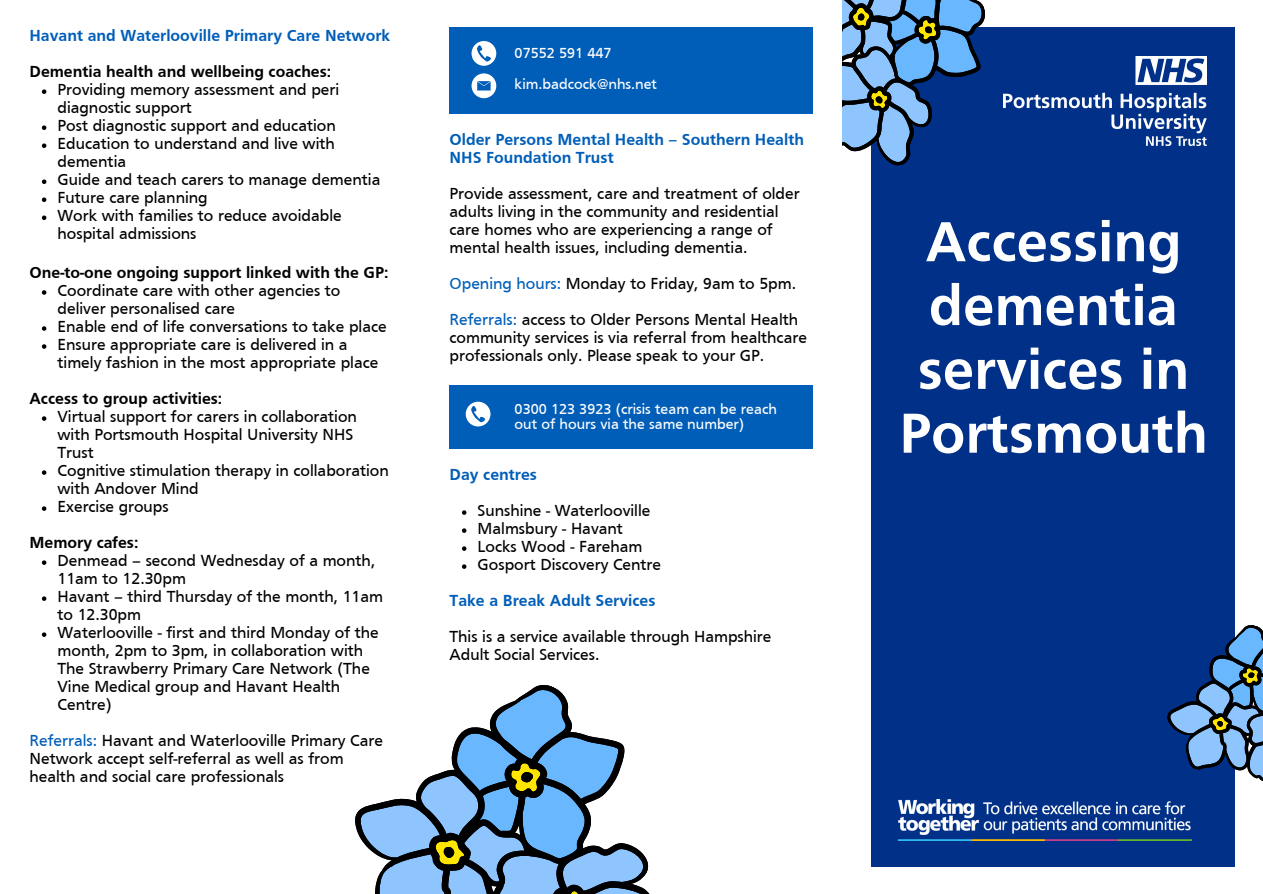
<style>
.page{position:relative;width:1263px;height:894px;background:#fff}
.page>*{position:absolute;margin:0;border:0;box-sizing:border-box;transform-origin:0 0}
.t1{font:700 58.35px/63.8px "Frutiger";color:#fff;text-align:center}
.t2{font:16.5px/18px "Frutiger";color:#000}
.t3{font:700 16.5px/18px "Frutiger";color:#005eb8}
.t4{font:700 16.5px "Frutiger";color:#000}
.t5{font:15px/15.8px "Frutiger";color:#fff}
.s1{color:#005eb8}
</style>
<div class="page">
<svg style="left:355px;top:685px;width:294px;height:208px"></svg>
<div style="left:872px;top:27px;width:363px;height:839px;background:#003087"></div>
<img style="left:1004px;top:57px;width:202px;height:89px">
<img style="left:899px;top:799px;width:292px;height:41px">
<svg style="left:1156px;top:625px;width:107px;height:178px"></svg>
<svg style="left:842px;top:0;width:162px;height:176px"></svg>
<svg style="left:42px;top:290px;width:4px;height:5px"></svg>
<svg style="left:42px;top:326px;width:4px;height:4px"></svg>
<svg style="left:42px;top:344px;width:4px;height:4px"></svg>
<svg style="left:42px;top:416px;width:4px;height:4px"></svg>
<svg style="left:42px;top:470px;width:4px;height:4px"></svg>
<svg style="left:42px;top:506px;width:4px;height:4px"></svg>
<svg style="left:42px;top:560px;width:4px;height:4px"></svg>
<svg style="left:42px;top:596px;width:4px;height:4px"></svg>
<svg style="left:42px;top:632px;width:4px;height:4px"></svg>
<div style="left:450px;top:27px;width:363px;height:86px;background:#005eb8"></div>
<div style="left:472px;top:73px;width:24px;height:25px;background:#fff;border-radius:50%"></div>
<svg style="left:477px;top:81px;width:14px;height:9px"></svg>
<svg style="left:472px;top:41px;width:24px;height:25px"></svg>
<div style="left:450px;top:385px;width:363px;height:63px;background:#005eb8"></div>
<svg style="left:466px;top:401px;width:24px;height:25px"></svg>
<svg style="left:462px;top:510px;width:4px;height:4px"></svg>
<svg style="left:462px;top:528px;width:4px;height:4px"></svg>
<svg style="left:462px;top:546px;width:4px;height:4px"></svg>
<svg style="left:462px;top:564px;width:4px;height:4px"></svg>
<svg style="left:42px;top:89px;width:4px;height:5px"></svg>
<svg style="left:42px;top:125px;width:4px;height:5px"></svg>
<svg style="left:42px;top:143px;width:4px;height:5px"></svg>
<svg style="left:42px;top:179px;width:4px;height:5px"></svg>
<svg style="left:42px;top:197px;width:4px;height:5px"></svg>
<svg style="left:42px;top:215px;width:4px;height:5px"></svg>
<p class="t3" style="left:30px;top:28px;width:362px">Havant and Waterlooville Primary Care Network</p>
<p class="t4" style="left:30px;top:65px;width:303px">Dementia health and wellbeing coaches:</p>
<p class="t2" style="left:58px;top:82px;width:283px">Providing memory assessment and peri diagnostic support</p>
<p class="t2" style="left:58px;top:118px;width:280px">Post diagnostic support and education</p>
<p class="t2" style="left:58px;top:136px;width:279px">Education to understand and live with dementia</p>
<p class="t2" style="left:58px;top:172px;width:324px">Guide and teach carers to manage dementia</p>
<p class="t2" style="left:58px;top:190px;width:152px">Future care planning</p>
<p class="t2" style="left:58px;top:208px;width:286px">Work with families to reduce avoidable hospital admissions</p>
<p class="t4" style="left:30px;top:266px;width:360px">One-to-one ongoing support linked with the GP:</p>
<p class="t2" style="left:58px;top:282px;width:284px">Coordinate care with other agencies to deliver personalised care</p>
<p class="t2" style="left:58px;top:318px;width:331px">Enable end of life conversations to take place</p>
<p class="t2" style="left:58px;top:336px;width:322px">Ensure appropriate care is delivered in a timely fashion in the most appropriate place</p>
<p class="t2" style="left:58px;top:408px;width:301px">Virtual support for carers in collaboration with Portsmouth Hospital University NHS<br>Trust</p>
<p class="t2" style="left:58px;top:462px;width:333px">Cognitive stimulation therapy in collaboration with Andover Mind</p>
<p class="t2" style="left:58px;top:498px;width:113px">Exercise groups</p>
<p class="t2" style="left:58px;top:552px;width:319px">Denmead – second Wednesday of a month,<br>11am to 12.30pm</p>
<p class="t2" style="left:58px;top:588px;width:327px">Havant – third Thursday of the month, 11am to 12.30pm</p>
<p class="t2" style="left:58px;top:624px;width:323px">Waterlooville - first and third Monday of the month, 2pm to 3pm, in collaboration with The Strawberry Primary Care Network (The Vine Medical group and Havant Health Centre)</p>
<p class="t4" style="left:30px;top:392px;width:194px">Access to group activities:</p>
<p class="t4" style="left:30px;top:536px;width:110px">Memory cafes:</p>
<p class="t2" style="left:30px;top:732px;width:355px"><span class="s1">Referrals:</span> Havant and Waterlooville Primary Care<br>Network accept self-referral as well as from health and social care professionals</p>
<p class="t5" style="left:515px;top:46px;width:98px">07552 591 447</p>
<p class="t5" style="left:515px;top:78px;width:144px">kim.badcock@nhs.net</p>
<p class="t3" style="left:450px;top:132px;width:356px">Older Persons Mental Health – Southern Health<br>NHS Foundation Trust</p>
<p class="t2" style="left:450px;top:186px;width:352px">Provide assessment, care and treatment of older adults living in the community and residential care homes who are experiencing a range of mental health issues, including dementia.</p>
<p class="t2" style="left:450px;top:276px;width:348px"><span class="s1">Opening hours:</span> Monday to Friday, 9am to 5pm.</p>
<p class="t2" style="left:450px;top:312px;width:359px"><span class="s1">Referrals:</span> access to Older Persons Mental Health community services is via referral from healthcare professionals only. Please speak to your GP.</p>
<p class="t5" style="left:515px;top:402px;width:264px">0300 123 3923 (crisis team can be reach out of hours via the same number)</p>
<p class="t3" style="left:450px;top:466px;width:89px">Day centres</p>
<p class="t2" style="left:478px;top:502px;width:174px">Sunshine - Waterlooville</p>
<p class="t2" style="left:478px;top:520px;width:147px">Malmsbury - Havant</p>
<p class="t2" style="left:478px;top:538px;width:166px">Locks Wood - Fareham</p>
<p class="t2" style="left:478px;top:556px;width:185px">Gosport Discovery Centre</p>
<p class="t3" style="left:450px;top:592px;width:207px">Take a Break Adult Services</p>
<p class="t2" style="left:450px;top:628px;width:323px">This is a service available through Hampshire<br>Adult Social Services.</p>
<p class="t1" style="left:899px;top:214px;width:310px">Accessing dementia services in<br>Portsmouth</p>
</div>
